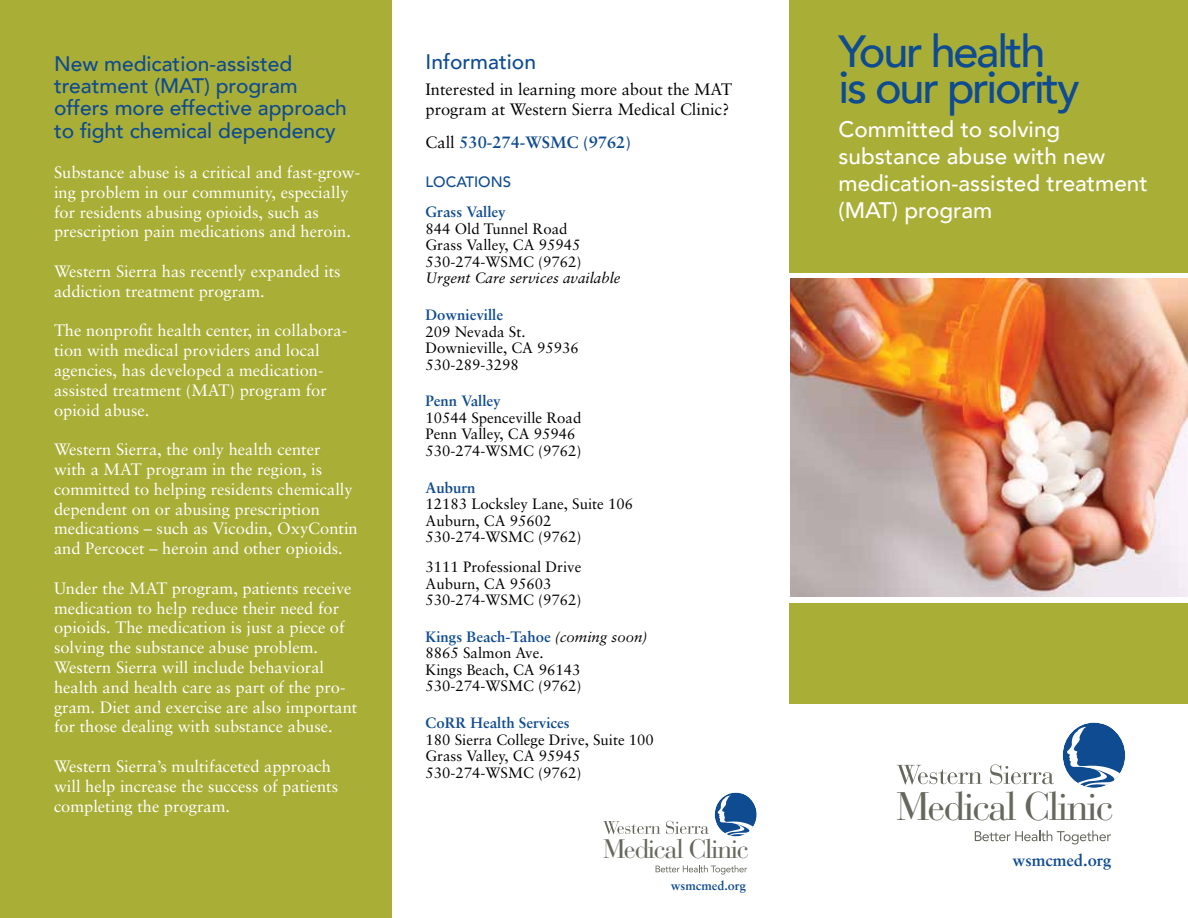
<style>
.page{position:relative;width:1188px;height:918px;background:#fff}
.page>*{position:absolute;margin:0;border:0;box-sizing:border-box;transform-origin:0 0}
.t1{font:500 45px/36px "Avenir";letter-spacing:-.05em;color:#0f4b91}
.t2{font:39.6px "Bauer Bodoni";letter-spacing:-.05em;color:#66675d}
.t3{font:26.7px "Bauer Bodoni";letter-spacing:-.05em;color:#66675d}
.t4{font:500 22.5px/27px "Avenir";color:#fff}
.t5{font:500 21px/22.5px "Avenir";color:#0f4b91}
.t6{font:16.5px/19.8px "Sabon";color:#fff}
.t7{font:16.5px/19.5px "Sabon";color:#000}
.t8{font:700 16.5px "Sabon";color:#0f4b91}
.t9{font:15px/16.5px "Sabon";color:#000}
.t10{font:700 15px "Sabon";color:#0f4b91}
.t11{font:italic 15px "Sabon";color:#000}
.t12{font:500 15px "Avenir";color:#0f4b91}
.t13{font:700 12.6px "Sabon";color:#0f4b91}
.s1{font-weight:400;color:#000}
.s2{font-weight:700;color:#0f4b91}
.s3{font-style:italic}
</style>
<div class="page">
<div style="left:790px;top:0;width:398px;height:703px;background:#a9ae37"></div>
<div style="left:0;top:0;width:392px;height:918px;background:#a9ae37"></div>
<div style="left:783px;top:273px;width:405px;height:329px;background:#fff"></div>
<svg style="left:603px;top:821px;width:106px;height:13px"></svg>
<svg style="left:715px;top:793px;width:42px;height:43px"></svg>
<svg style="left:656px;top:865px;width:91px;height:10px"></svg>
<svg style="left:897px;top:765px;width:85px;height:20px"></svg>
<svg style="left:990px;top:764px;width:64px;height:20px"></svg>
<svg style="left:1063px;top:723px;width:62px;height:65px"></svg>
<svg style="left:975px;top:830px;width:136px;height:14px"></svg>
<img style="left:790px;top:279px;width:398px;height:317px">
<p class="t5" style="left:54px;top:51px;width:294px">New medication-assisted treatment (MAT) program offers more effective approach to fight chemical dependency</p>
<p class="t6" style="left:54px;top:162px;width:308px">Substance abuse is a critical and fast-grow&shy;ing problem in our community, especially for residents abusing opioids, such as prescription pain medications and heroin.</p>
<p class="t6" style="left:54px;top:261px;width:288px">Western Sierra has recently expanded its addiction treatment program.</p>
<p class="t6" style="left:54px;top:321px;width:295px">The nonprofit health center, in collabora&shy;tion with medical providers and local agencies, has developed a medication&shy;assisted treatment (MAT) program for opioid abuse.</p>
<p class="t6" style="left:54px;top:439px;width:305px">Western Sierra, the only health center<br>with a MAT program in the region, is committed to helping residents chemically dependent on or abusing prescription medications – such as Vicodin, OxyContin and Percocet – heroin and other opioids.</p>
<p class="t6" style="left:54px;top:578px;width:305px">Under the MAT program, patients receive medication to help reduce their need for opioids. The medication is just a piece of solving the substance abuse problem.<br>Western Sierra will include behavioral health and health care as part of the pro&shy;gram. Diet and exercise are also important for those dealing with substance abuse.</p>
<p class="t6" style="left:54px;top:756px;width:286px">Western Sierra’s multifaceted approach will help increase the success of patients completing the program.</p>
<p class="t5" style="left:426px;top:49px;width:112px">Information</p>
<p class="t7" style="left:426px;top:79px;width:308px">Interested in learning more about the MAT program at Western Sierra Medical Clinic?</p>
<p class="t8" style="left:426px;top:132px;width:207px"><span class="s1">Call</span> 530-274-WSMC (9762)</p>
<p class="t12" style="left:426px;top:169px;width:29px">Locati</p>
<p class="t12" style="left:478px;top:169px;width:34px">ons</p>
<p class="t10" style="left:426px;top:203px;width:82px">Grass Valley</p>
<p class="t9" style="left:426px;top:220px;width:157px">844 Old Tunnel Road<br>Grass Valley, CA 95945<br>530-274-WSMC (9762)</p>
<p class="t11" style="left:426px;top:269px;width:196px">Urgent Care services available</p>
<p class="t10" style="left:426px;top:306px;width:79px">Downieville</p>
<p class="t9" style="left:426px;top:323px;width:155px">209 Nevada St.<br>Downieville, CA 95936<br>530-289-3298</p>
<p class="t10" style="left:426px;top:392px;width:77px">Penn Valley</p>
<p class="t9" style="left:426px;top:409px;width:157px">10544 Spenceville Road<br>Penn Valley, CA 95946<br>530-274-WSMC (9762)</p>
<p class="t10" style="left:426px;top:478px;width:52px">Auburn</p>
<p class="t9" style="left:426px;top:495px;width:209px">12183 Locksley Lane, Suite 106<br>Auburn, CA 95602<br>530-274-WSMC (9762)</p>
<p class="t9" style="left:426px;top:558px;width:157px">3111 Professional Drive<br>Auburn, CA 95603<br>530-274-WSMC (9762)</p>
<p class="t9" style="left:426px;top:628px;width:223px"><span class="s2">Kings Beach-Tahoe</span> <span class="s3">(coming soon)<br></span>8865 Salmon Ave.<br>Kings Beach, CA 96143<br>530-274-WSMC (9762)</p>
<p class="t10" style="left:426px;top:714px;width:146px">CoRR Health Services</p>
<p class="t9" style="left:426px;top:731px;width:230px">180 Sierra College Drive, Suite 100<br>Grass Valley, CA 95945<br>530-274-WSMC (9762)</p>
<h3 class="t3" style="left:603px;top:833px;width:147px">Medical Clinic</h3>
<p class="t13" style="left:671px;top:878px;width:77px">wsmcmed.org</p>
<h1 class="t1" style="left:839px;top:31px;width:242px">Your health is our priority</h1>
<h3 class="t4" style="left:839px;top:114px;width:311px">Committed to solving substance abuse with new medication-assisted treatment (MAT) program</h3>
<h2 class="t2" style="left:897px;top:782px;width:218px">Medical Clinic</h2>
<p class="t8" style="left:1013px;top:850px;width:100px">wsmcmed.org</p>
</div>
